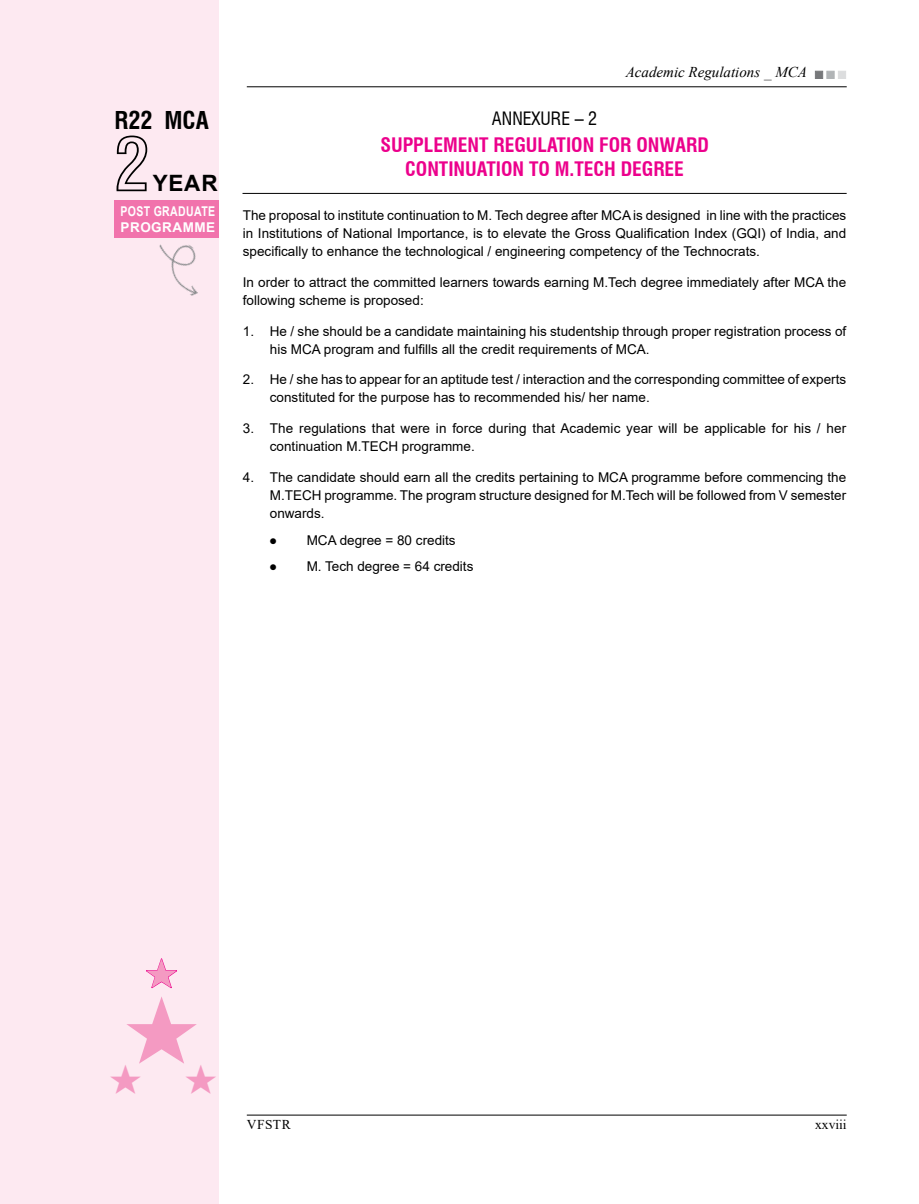
<style>
.page{position:relative;width:919px;height:1204px;background:#fff}
.page>*{position:absolute;margin:0;border:0;box-sizing:border-box;transform-origin:0 0}
.t1{font:73.5px "Swiss 721 BT Bold Condensed Outline";color:#000}
.t2{font:36.75px "Zapf Dingbats IT Cby BT";color:#f49ac2}
.t3{font:700 condensed 24px "Swiss 721 BT";color:#000}
.t4{font:700 22.5px "Arial";color:#000}
.t5{font:700 condensed 19.5px/23.4px "Swiss 721 BT";color:#ec008c;text-align:center}
.t6{font:condensed 18px "Swiss 721 BT";color:#000}
.t7{font:italic 15px "Times New Roman";color:#000}
.t8{font:13.5px/18px "Arial";color:#000}
.t9{font:700 13.5px/16.2px "Arial";letter-spacing:.035em;color:#fff;scale:.78 1}
.t10{font:13.5px "Times New Roman";color:#000}
</style>
<div class="page">
<div style="left:0;top:0;width:218px;height:1203px;background:#fde9f1"></div>
<div style="left:114px;top:200px;width:104px;height:38px;background:#f173ac"></div>
<img style="left:159px;top:244px;width:39px;height:52px">
<hr style="left:247px;top:1114px;width:599px;height:1px;background:#000">
<hr style="left:247px;top:86px;width:599px;height:1px;background:#000">
<div style="left:815px;top:71px;width:7px;height:8px;background:#77787b"></div>
<div style="left:826px;top:71px;width:8px;height:8px;background:#b1b4b6;border:1px solid #b1b4b6"></div>
<div style="left:838px;top:71px;width:7px;height:8px;background:#dcddde"></div>
<hr style="left:242px;top:193px;width:604px;height:1px;background:#000">
<svg style="left:146px;top:958px;width:31px;height:31px"></svg>
<h3 class="t3" style="left:114px;top:105px;width:96px">R22 MCA</h3>
<h1 class="t1" style="left:113px;top:119px;width:38px">2</h1>
<h3 class="t4" style="left:153px;top:167px;width:66px">YEAR</h3>
<p class="t9" style="left:121px;top:203px;width:123px">POST GRADUATE<br>PROGRAMME</p>
<p class="t7" style="left:625px;top:62px;width:183px">Academic Regulations _ MCA</p>
<h3 class="t6" style="left:492px;top:107px;width:107px">ANNEXURE – 2</h3>
<h3 class="t5" style="left:380px;top:133px;width:330px">SU PPLEMENT REGULATION FOR ONWARD<br>CONTINUATION TO M.TECH DEGREE</h3>
<p class="t8" style="left:243px;top:206px;width:605px;text-align:justify">The proposal to institute continuation to M. Tech degree after MCA is designed in line with the practices in Institutions of National Importance, is to elevate the Gross Qualification Index (GQI) of India, and specifically to enhance the technological / engineering competency of the Technocrats.</p>
<p class="t8" style="left:243px;top:273px;width:605px">In order to attract the committed learners towards earning M.Tech degree immediately after MCA the following scheme is proposed:</p>
<p class="t8" style="left:270px;top:322px;width:578px;text-indent:-27px">1. He / she should be a candidate maintaining his studentship through proper registration process of his MCA program and fulfills all the credit requirements of MCA.</p>
<p class="t8" style="left:270px;top:370px;width:577px;text-indent:-27px">2. H e / she has to appear for an aptitude test / interaction and the corresponding committee of experts constituted for the purpose has to recommended his/ her name.</p>
<p class="t8" style="left:270px;top:419px;width:578px;text-indent:-27px">3. The regulations that were in force during that Academic year will be applicable for his / her continuation M.TECH programme.</p>
<p class="t8" style="left:270px;top:468px;width:578px;text-align:justify;text-indent:-27px">4. The candidate should earn all the credits pertaining to MCA programme before commencing the M.TECH programme. The program structure designed for M.Tech will be followed from V semester onwards.</p>
<p class="t8" style="left:269px;top:530px;width:188px">● MCA degree = 80 credits</p>
<p class="t8" style="left:269px;top:557px;width:206px">● M. Tech degree = 64 credits</p>
<h2 class="t2" style="left:110px;top:1061px;width:109px">★★★</h2>
<p class="t10" style="left:247px;top:1115px;width:45px">VFSTR</p>
<p class="t10" style="left:815px;top:1115px;width:33px">xxviii</p>
</div>
